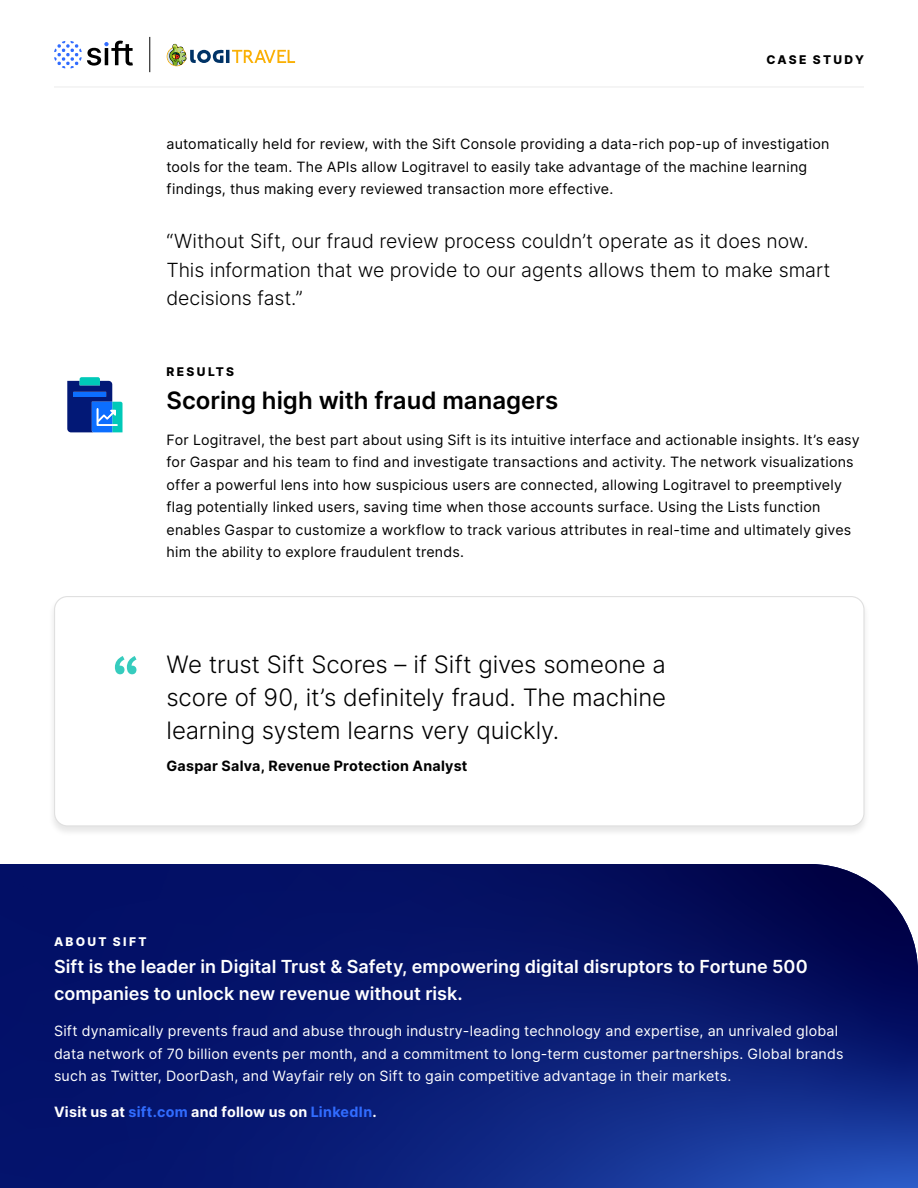
<style>
.page{position:relative;width:918px;height:1188px;background:#fff}
.page>*{position:absolute;margin:0;border:0;box-sizing:border-box;transform-origin:0 0}
.t1{font:300 24px/33px "Inter";letter-spacing:-.005em;color:#000;text-align:justify}
.t2{font:600 24px "Inter";color:#000}
.t3{font:300 19.5px/28.5px "Inter";letter-spacing:-.005em;color:#000}
.t4{font:600 18px/27px "Inter";color:#fff}
.t5{font:14.25px/22.5px "Inter";letter-spacing:.015em;color:#000}
.t6{font:14.25px/22.5px "Inter";letter-spacing:.015em;color:#fff}
.t7{font:700 14.25px "Inter";letter-spacing:.02em;color:#fff}
.t8{font:700 14.25px "Inter";letter-spacing:.02em;color:#000}
.t9{font:800 12px "Inter";letter-spacing:.185em;color:#000}
.t10{font:800 12px "Inter";letter-spacing:.19em;color:#fff}
.s1{color:#316cff}
</style>
<div class="page">
<svg style="left:54px;top:41px;width:79px;height:27px"></svg>
<svg style="left:168px;top:44px;width:127px;height:22px"></svg>
<hr style="left:54px;top:87px;width:810px;height:1px;background:#ebebeb">
<hr style="left:149px;top:37px;width:1px;height:35px;background:#000">
<svg style="left:0;top:864px;width:918px;height:324px;background:#0a1b71"></svg>
<svg style="left:67px;top:377px;width:56px;height:55px;background:#316eb6"></svg>
<div style="left:48px;top:594px;width:823px;height:243px;background:#000;opacity:.1"></div>
<div style="left:55px;top:597px;width:809px;height:229px;background:#fff;border-radius:13px"></div>
<div style="left:54px;top:596px;width:811px;height:230px;border:1px solid #e0e0e0;border-radius:13px"></div>
<svg style="left:115px;top:656px;width:22px;height:18px"></svg>
<p class="t9" style="left:767px;top:50px;width:99px">CASE STUDY</p>
<p class="t5" style="left:166px;top:132px;width:665px">automatically held for review, with the Sift Console providing a data-rich pop-up of investigation tools for the team. The APIs allow Logitravel to easily take advantage of the machine learning findings, thus making every reviewed transaction more effective.</p>
<h2 class="t3" style="left:166px;top:227px;width:666px">“Without Sift, our fraud review process couldn’t operate as it does now.<br>This information that we provide to our agents allows them to make smart decisions fast.”</h2>
<p class="t9" style="left:167px;top:362px;width:69px">RESULTS</p>
<h1 class="t2" style="left:166px;top:382px;width:393px">Scoring high with fraud managers</h1>
<p class="t5" style="left:166px;top:428px;width:695px">For Logitravel, the best part about using Sift is its intuitive interface and actionable insights. It’s easy for Gaspar and his team to find and investigate transactions and activity. The network visualizations offer a powerful lens into how suspicious users are connected, allowing Logitravel to preemptively flag potentially linked users, saving time when those accounts surface. Using the Lists function enables Gaspar to customize a workflow to track various attributes in real-time and ultimately gives him the ability to explore fraudulent trends.</p>
<h1 class="t1" style="left:166px;top:648px;width:501px">We trust Sift Scores – if Sift gives someone a score of 90, it’s definitely fraud. The machine learning system learns very quickly.</h1>
<p class="t8" style="left:166px;top:755px;width:302px">Gaspar Salva, Revenue Protection Analyst</p>
<p class="t10" style="left:54px;top:933px;width:94px">ABOUT SIFT</p>
<p class="t4" style="left:54px;top:953px;width:755px">Sift is the leader in Digital Trust &amp; Safety, empowering digital disruptors to Fortune 500 companies to unlock new revenue without risk.</p>
<p class="t6" style="left:54px;top:1020px;width:791px">Sift dynamically prevents fraud and abuse through industry-leading technology and expertise, an unrivaled global data network of 70 billion events per month, and a commitment to long-term customer partnerships. Global brands such as Twitter, DoorDash, and Wayfair rely on Sift to gain competitive advantage in their markets.</p>
<p class="t7" style="left:54px;top:1101px;width:324px">Visit us at <span class="s1">sift.com</span> and follow us on <span class="s1">LinkedIn</span>.</p>
</div>
